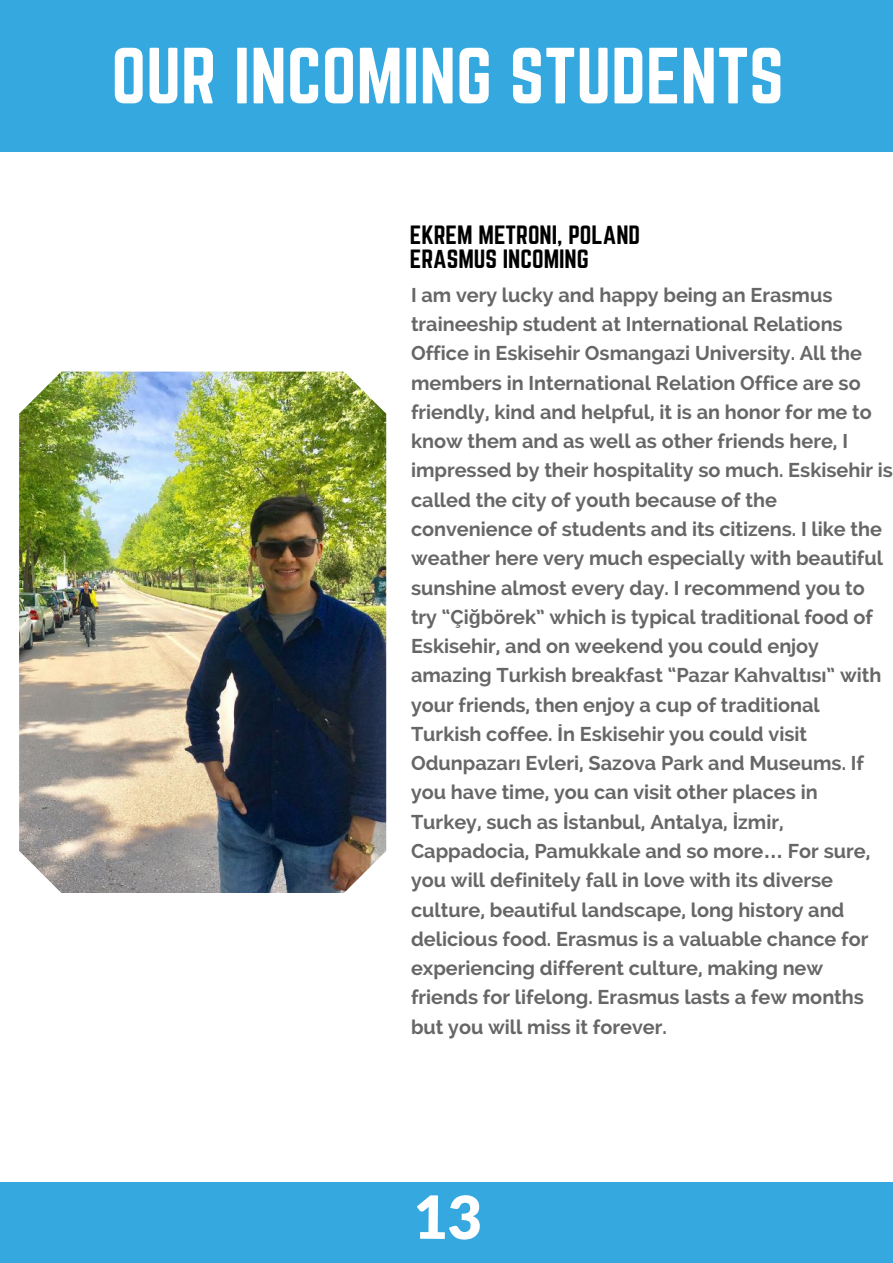
<style>
.page{position:relative;width:893px;height:1263px;background:#fff}
.page>*{position:absolute;margin:0;border:0;box-sizing:border-box;transform-origin:0 0}
.t1{font:69.6px "Norwester";color:#fff}
.t2{font:900 59.55px "Lato";color:#fff}
.t3{font:23.25px/23.7px "Norwester";color:#000}
.t4{font:700 19.8px/29.2px "Raleway";color:#000}
.s1{font-family:"Liberation Sans"}
</style>
<div class="page">
<div style="left:0;top:0;width:893px;height:152px;background:#35a8df"></div>
<div style="left:0;top:1182px;width:893px;height:81px;background:#35a8df"></div>
<img style="left:19px;top:372px;width:367px;height:521px">
<h1 class="t1" style="left:111px;top:42px;width:674px">OUR INCOMING STUDENTS</h1>
<p class="t3" style="left:410px;top:224px;width:232px">EKREM METRONI, POLAND<br>ERASMUS INCOMING</p>
<p class="t4" style="left:411px;top:280px;width:483px">I am very lucky and happy being an Erasmus traineeship student at International Relations Office in Eskisehir Osmangazi University. All the members in International Relation Office are so friendly, kind and helpful, it is an honor for me to know them and as well as other friends here, I impressed by their hospitality so much. Eskisehir is called the city of youth because of the convenience of students and its citizens. I like the weather here very much especially with beautiful sunshine almost every day. I recommend you to try “Çi<span class="s1">ğ</span>börek” which is typical traditional food of Eskisehir, and on weekend you could enjoy amazing Turkish breakfast “Pazar Kahvaltısı” with your friends, then enjoy a cup of traditional Turkish coffee. <span class="s1">İ</span>n Eskisehir you could visit Odunpazarı Evleri, Sazova Park and Museums. If you have time, you can visit other places in Turkey, such as <span class="s1">İ</span>stanbul, Antalya, <span class="s1">İ</span>zmir, Cappadocia, Pamukkale and so more<span class="s1">…</span> For sure, you will definitely fall in love with its diverse culture, beautiful landscape, long history and delicious food. Erasmus is a valuable chance for experiencing different culture, making new friends for lifelong. Erasmus lasts a few months but you will miss it forever.</p>
<h2 class="t2" style="left:413px;top:1180px;width:71px">13</h2>
</div>
